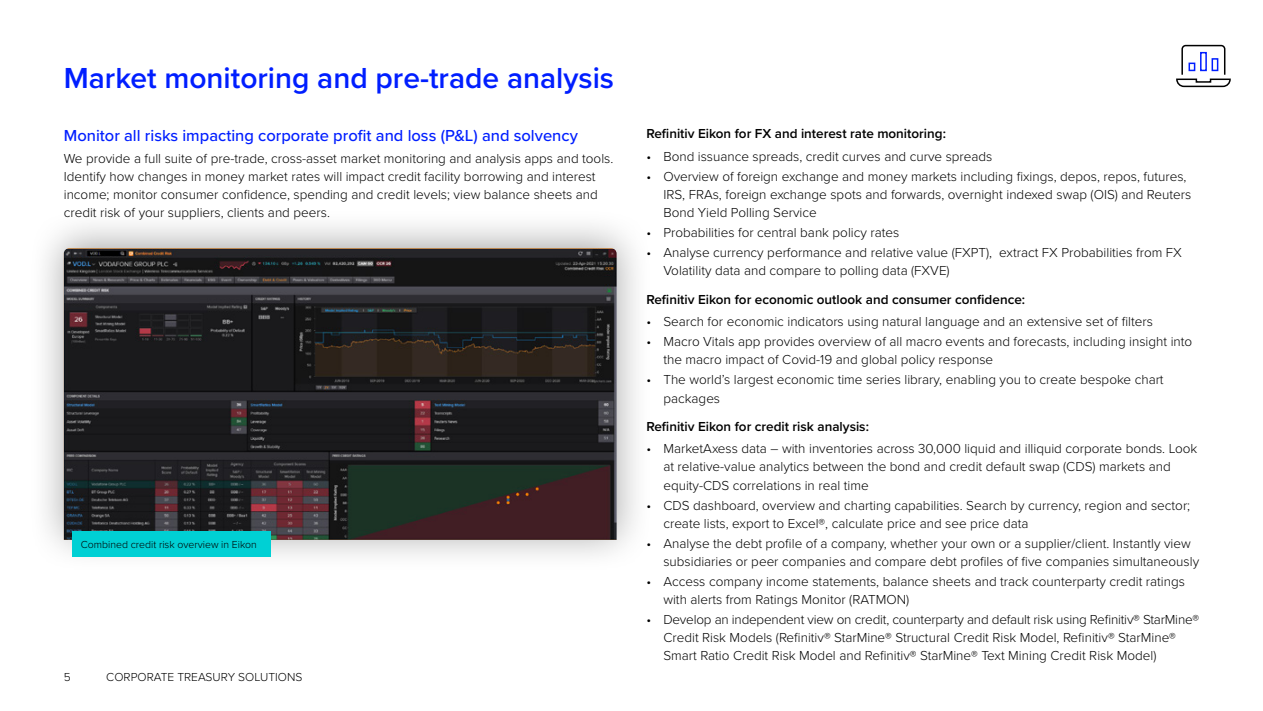
<style>
.page{position:relative;width:1263px;height:711px;background:#fff}
.page>*{position:absolute;margin:0;border:0;box-sizing:border-box;transform-origin:0 0}
.R_Page_Header{font:600 30px "Proxima Nova";color:#001eff}
.R_Body_Subhead{font:500 16.5px "Proxima Nova";color:#001eff}
.R_Body_copy{font:300 13.5px/18px "Proxima Nova";color:#000}
.R_Body_Subhead-2{font:600 13.5px "Proxima Nova";color:#000}
.t1{font:300 12px "Proxima Nova";color:#000}
.R_Image_Caption{font:300 10.5px "Proxima Nova";color:#000}
</style>
<div class="page">
<div style="left:28px;top:208px;width:625px;height:363px;background:#000;opacity:.35"></div>
<img style="left:64px;top:248px;width:553px;height:291px">
<div style="left:72px;top:531px;width:199px;height:25px;background:#00d0d4"></div>
<svg style="left:1176px;top:44px;width:55px;height:44px"></svg>
<p class="R_Page_Header" style="left:64px;top:55px;width:552px">Market monitoring and pre-trade analysis</p>
<p class="R_Body_Subhead" style="left:64px;top:123px;width:516px">Monitor all risks impacting corporate profit and loss (P&amp;L) and solvency</p>
<p class="R_Body_copy" style="left:64px;top:149px;width:551px">We provide a full suite of pre-trade, cross-asset market monitoring and analysis apps and tools.<br>Identify how changes in money market rates will impact credit facility borrowing and interest income; monitor consumer confidence, spending and credit levels; view balance sheets and credit risk of your suppliers, clients and peers.</p>
<p class="R_Image_Caption" style="left:81px;top:536px;width:178px">Combined credit risk overview in Eikon</p>
<p class="t1" style="left:64px;top:667px;width:8px">5</p>
<p class="t1" style="left:106px;top:667px;width:198px">CORPORATE TREASURY SOLUTIONS</p>
<p class="R_Body_Subhead-2" style="left:646px;top:124px;width:301px">Refinitiv Eikon for FX and interest rate monitoring:</p>
<p class="R_Body_copy" style="left:646px;top:146px;width:348px">• Bond issuance spreads, credit curves and curve spreads</p>
<p class="R_Body_copy" style="left:663px;top:166px;width:529px;text-indent:-17px">• Overview of foreign exchange and money markets including fixings, depos, repos, futures,<br>IRS, FRAs, foreign exchange spots and forwards, overnight indexed swap (OIS) and Reuters<br>Bond Yield Polling Service</p>
<p class="R_Body_copy" style="left:646px;top:222px;width:254px">• Probabilities for central bank policy rates</p>
<p class="R_Body_copy" style="left:663px;top:243px;width:520px;text-indent:-17px">• Analyse currency performance and relative value (FXPT), extract FX Probabilities from FX<br>Volatility data and compare to polling data (FXVE)</p>
<p class="R_Body_Subhead-2" style="left:646px;top:289px;width:380px">Refinitiv Eikon for economic outlook and consumer confidence:</p>
<p class="R_Body_copy" style="left:646px;top:312px;width:508px">• Search for economic indicators using natural language and an extensive set of filters</p>
<p class="R_Body_copy" style="left:663px;top:332px;width:530px;text-indent:-17px">• Macro Vitals app provides overview of all macro events and forecasts, including insight into the macro impact of Covid-19 and global policy response</p>
<p class="R_Body_copy" style="left:663px;top:370px;width:502px;text-indent:-17px">• The world’s largest economic time series library, enabling you to create bespoke chart packages</p>
<p class="R_Body_Subhead-2" style="left:646px;top:416px;width:224px">Refinitiv Eikon for credit risk analysis:</p>
<p class="R_Body_copy" style="left:663px;top:439px;width:535px;text-indent:-17px">• MarketAxess data – with inventories across 30,000 liquid and illiquid corporate bonds. Look at relative-value analytics between the bond and credit default swap (CDS) markets and equity-CDS correlations in real time</p>
<p class="R_Body_copy" style="left:663px;top:495px;width:528px;text-indent:-17px">• CDS dashboard, overview and charting capabilities. Search by currency, region and sector; create lists, export to Excel®, calculate price and see price data</p>
<p class="R_Body_copy" style="left:663px;top:533px;width:537px;text-indent:-17px">• Analyse the debt profile of a company, whether your own or a supplier/client. Instantly view subsidiaries or peer companies and compare debt profiles of five companies simultaneously</p>
<p class="R_Body_copy" style="left:663px;top:571px;width:523px;text-indent:-17px">• Access company income statements, balance sheets and track counterparty credit ratings with alerts from Ratings Monitor (RATMON)</p>
<p class="R_Body_copy" style="left:663px;top:609px;width:537px;text-indent:-17px">• Develop an independent view on credit, counterparty and default risk using Refinitiv® StarMine®<br>Credit Risk Models (Refinitiv® StarMine® Structural Credit Risk Model, Refinitiv® StarMine®<br>Smart Ratio Credit Risk Model and Refinitiv® StarMine® Text Mining Credit Risk Model)</p>
</div>
